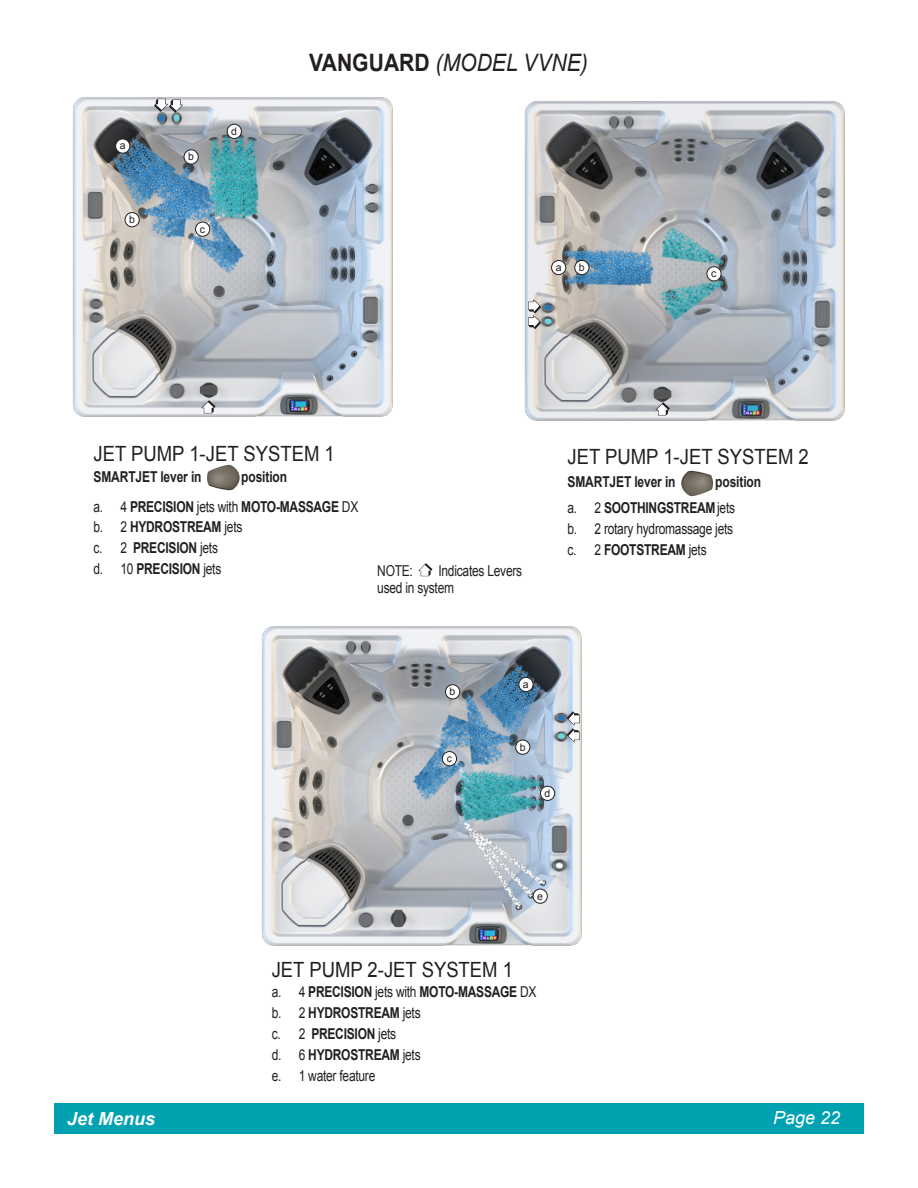
<style>
.page{position:relative;width:918px;height:1188px;background:#fff}
.page>*{position:absolute;margin:0;border:0;box-sizing:border-box;transform-origin:0 0}
.HSS_Sub_Header{font:italic 24px "Arial";color:#231f20;scale:.88 1}
.HSS_Sub_sub_heading{font:21px "Arial";color:#231f20;scale:.88 1}
.t1{font:italic 700 18px "Arial";color:#fff}
.t2{font:italic 18px "Arial";color:#fff}
.Black_subhead{font:700 15px "Arial";letter-spacing:-.02em;color:#231f20;scale:.8 1}
.Bullets_in_body{font:15px/16.5px "Arial";letter-spacing:-.02em;color:#231f20;scale:.8 1}
.t3{font:10.5px "Arial";color:#231f20}
.s1{font-weight:700;font-style:normal}
.s2{font-weight:400}
</style>
<div class="page">
<div style="left:54px;top:1103px;width:810px;height:31px;background:#00a2b2"></div>
<img style="left:524px;top:101px;width:321px;height:320px">
<img style="left:72px;top:97px;width:321px;height:320px">
<img style="left:261px;top:626px;width:321px;height:320px">
<img style="left:681px;top:470px;width:32px;height:27px">
<img style="left:207px;top:464px;width:33px;height:27px">
<svg style="left:201px;top:400px;width:15px;height:13px"></svg>
<svg style="left:656px;top:402px;width:14px;height:13px"></svg>
<div style="left:519px;top:677px;width:14px;height:15px;background:#fff;border-radius:50%"></div>
<div style="left:519px;top:677px;width:14px;height:15px;border:1px solid #231f20;border-radius:50%"></div>
<div style="left:446px;top:685px;width:14px;height:14px;background:#fff;border-radius:50%"></div>
<div style="left:445px;top:685px;width:15px;height:14px;border:1px solid #231f20;border-radius:50%"></div>
<div style="left:442px;top:752px;width:15px;height:14px;background:#fff;border-radius:50%"></div>
<div style="left:442px;top:751px;width:15px;height:15px;border:1px solid #231f20;border-radius:50%"></div>
<div style="left:227px;top:124px;width:14px;height:14px;background:#fff;border-radius:50%"></div>
<div style="left:227px;top:124px;width:15px;height:15px;border:1px solid #231f20;border-radius:50%"></div>
<div style="left:116px;top:139px;width:14px;height:14px;background:#fff;border-radius:50%"></div>
<div style="left:115px;top:139px;width:15px;height:14px;border:1px solid #231f20;border-radius:50%"></div>
<div style="left:125px;top:213px;width:14px;height:14px;background:#fff;border-radius:50%"></div>
<div style="left:125px;top:212px;width:14px;height:15px;border:1px solid #231f20;border-radius:50%"></div>
<div style="left:196px;top:222px;width:14px;height:14px;background:#fff;border-radius:50%"></div>
<div style="left:195px;top:222px;width:15px;height:15px;border:1px solid #231f20;border-radius:50%"></div>
<div style="left:552px;top:260px;width:14px;height:15px;background:#fff;border-radius:50%"></div>
<div style="left:551px;top:260px;width:15px;height:15px;border:1px solid #231f20;border-radius:50%"></div>
<div style="left:575px;top:260px;width:14px;height:15px;background:#fff;border-radius:50%"></div>
<div style="left:575px;top:260px;width:14px;height:15px;border:1px solid #231f20;border-radius:50%"></div>
<div style="left:533px;top:889px;width:14px;height:14px;background:#fff;border-radius:50%"></div>
<div style="left:533px;top:889px;width:15px;height:15px;border:1px solid #231f20;border-radius:50%"></div>
<div style="left:707px;top:267px;width:14px;height:14px;background:#fff;border-radius:50%"></div>
<div style="left:707px;top:267px;width:14px;height:14px;border:1px solid #231f20;border-radius:50%"></div>
<div style="left:540px;top:786px;width:15px;height:14px;background:#fff;border-radius:50%"></div>
<div style="left:540px;top:786px;width:15px;height:15px;border:1px solid #231f20;border-radius:50%"></div>
<svg style="left:418px;top:563px;width:15px;height:13px"></svg>
<div style="left:184px;top:150px;width:14px;height:14px;background:#fff;border-radius:50%"></div>
<div style="left:184px;top:150px;width:14px;height:14px;border:1px solid #231f20;border-radius:50%"></div>
<div style="left:516px;top:740px;width:14px;height:14px;background:#fff;border-radius:50%"></div>
<div style="left:515px;top:740px;width:15px;height:15px;border:1px solid #231f20;border-radius:50%"></div>
<svg style="left:528px;top:299px;width:13px;height:30px"></svg>
<svg style="left:567px;top:711px;width:13px;height:32px"></svg>
<svg style="left:154px;top:99px;width:29px;height:14px"></svg>
<p class="t3" style="left:120px;top:139px;width:7px">a</p>
<p class="t3" style="left:129px;top:213px;width:7px">b</p>
<p class="t3" style="left:188px;top:150px;width:7px">b</p>
<p class="t3" style="left:231px;top:124px;width:7px">d</p>
<p class="t3" style="left:200px;top:222px;width:7px">c</p>
<p class="HSS_Sub_Header" style="left:309px;top:47px;width:318px"><span class="s1">VANGUARD</span> (MODEL VVNE)</p>
<p class="t3" style="left:556px;top:260px;width:7px">a</p>
<p class="t3" style="left:579px;top:260px;width:7px">b</p>
<p class="t3" style="left:711px;top:267px;width:7px">c</p>
<p class="HSS_Sub_sub_heading" style="left:94px;top:440px;width:276px">JET PUMP 1-JET SYSTEM 1</p>
<p class="Black_subhead" style="left:94px;top:466px;width:137px">SMARTJET lever in</p>
<p class="Black_subhead" style="left:241px;top:466px;width:59px">position</p>
<p class="Black_subhead" style="left:94px;top:496px;width:333px"><span class="s2">a. 4</span> PRECISION <span class="s2">jets with</span> MOTO-MASSAGE <span class="s2">DX</span></p>
<p class="Black_subhead" style="left:94px;top:517px;width:188px"><span class="s2">b. 2</span> HYDROSTREAM <span class="s2">jets</span></p>
<p class="Black_subhead" style="left:94px;top:538px;width:157px"><span class="s2">c. 2</span> PRECISION <span class="s2">jets</span></p>
<p class="Black_subhead" style="left:94px;top:559px;width:161px"><span class="s2">d. 10</span> PRECISION <span class="s2">jets</span></p>
<p class="Bullets_in_body" style="left:377px;top:563px;width:46px">NOTE:</p>
<p class="Bullets_in_body" style="left:377px;top:563px;width:183px;text-indent:61px">Indicates Levers used in system</p>
<p class="HSS_Sub_sub_heading" style="left:568px;top:443px;width:276px">JET PUMP 1-JET SYSTEM 2</p>
<p class="Black_subhead" style="left:568px;top:472px;width:137px">SMARTJET lever in</p>
<p class="Black_subhead" style="left:715px;top:472px;width:59px">position</p>
<p class="Black_subhead" style="left:568px;top:498px;width:211px"><span class="s2">a. 2</span> SOOTHINGSTREAM<span class="s2">jets</span></p>
<p class="Bullets_in_body" style="left:568px;top:521px;width:209px">b. 2 rotary hydromassage jets</p>
<p class="Black_subhead" style="left:568px;top:540px;width:175px"><span class="s2">c. 2</span> FOOTSTREAM <span class="s2">jets</span></p>
<p class="t3" style="left:450px;top:685px;width:7px">b</p>
<p class="t3" style="left:447px;top:752px;width:7px">c</p>
<p class="t3" style="left:523px;top:677px;width:7px">a</p>
<p class="t3" style="left:520px;top:740px;width:7px">b</p>
<p class="t3" style="left:545px;top:786px;width:7px">d</p>
<p class="t3" style="left:537px;top:889px;width:7px">e</p>
<p class="HSS_Sub_sub_heading" style="left:272px;top:955px;width:276px">JET PUMP 2-JET SYSTEM 1</p>
<p class="Black_subhead" style="left:272px;top:982px;width:333px"><span class="s2">a. 4</span> PRECISION <span class="s2">jets with</span> MOTO-MASSAGE <span class="s2">DX</span></p>
<p class="Black_subhead" style="left:272px;top:1003px;width:188px"><span class="s2">b. 2</span> HYDROSTREAM <span class="s2">jets</span></p>
<p class="Black_subhead" style="left:272px;top:1024px;width:157px"><span class="s2">c. 2</span> PRECISION <span class="s2">jets</span></p>
<p class="Black_subhead" style="left:272px;top:1045px;width:188px"><span class="s2">d. 6</span> HYDROSTREAM <span class="s2">jets</span></p>
<p class="Bullets_in_body" style="left:272px;top:1067px;width:131px">e. 1 water feature</p>
<p class="t1" style="left:67px;top:1107px;width:90px">Jet Menus</p>
<p class="t2" style="left:773px;top:1106px;width:69px">Page 22</p>
</div>
